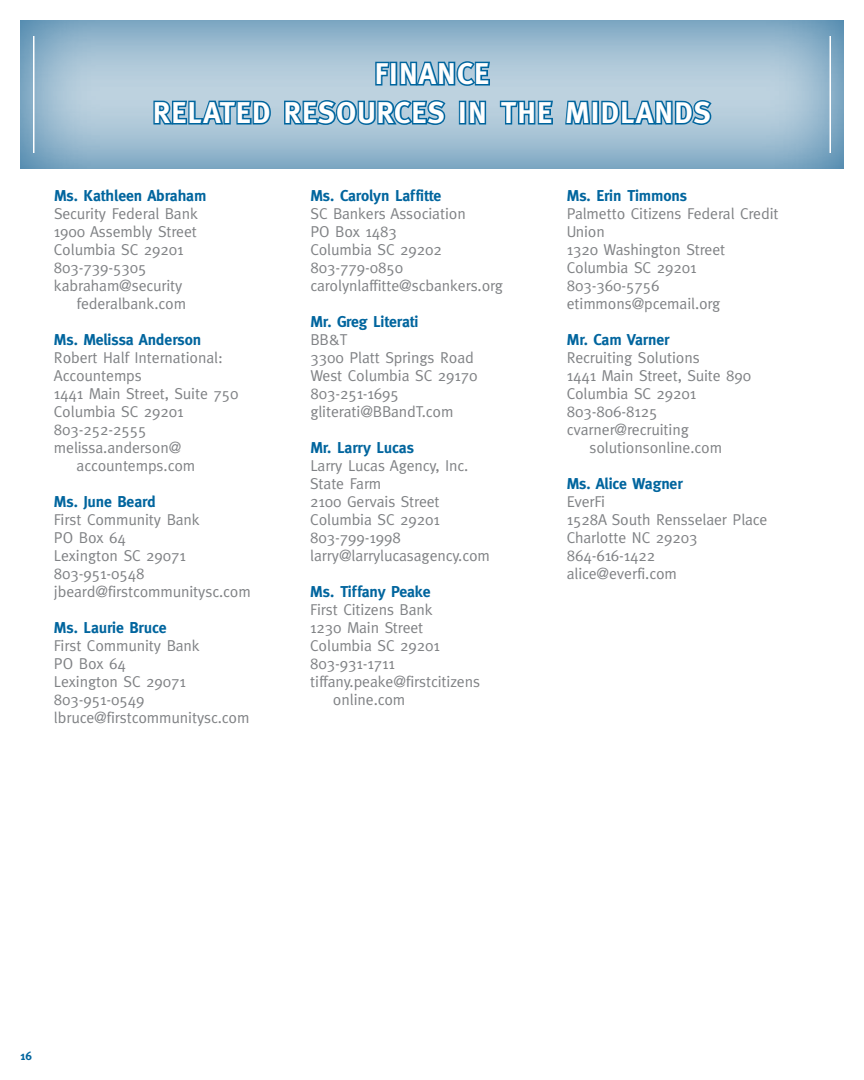
<style>
.page{position:relative;width:864px;height:1080px;background:#fff}
.page>*{position:absolute;margin:0;border:0;box-sizing:border-box;transform-origin:0 0}
.t1{font:700 30px/39px "Meta";letter-spacing:.045em;color:#fff}
.t2{font:15.75px/18px "Meta";letter-spacing:-.005em;color:#808285}
.t3{font:700 15.75px "Meta";letter-spacing:-.005em;color:#00659e}
.t4{font:700 12px "Meta";color:#00659e}
</style>
<div class="page">
<div style="left:20px;top:20px;width:825px;height:151px;background:#00659e;opacity:.75"></div>
<svg style="left:152px;top:99px;width:121px;height:28px;background:#5293b9"></svg>
<svg style="left:283px;top:20px;width:209px;height:151px;background:#89b2cb"></svg>
<svg style="left:498px;top:99px;width:57px;height:27px;background:#5696bb"></svg>
<svg style="left:564px;top:78px;width:28px;height:55px;background:#84b0cb"></svg>
<div style="left:592px;top:101px;width:7px;height:24px;border:3px solid #00659e"></div>
<svg style="left:600px;top:20px;width:114px;height:151px;background:#94b8ce"></svg>
<hr style="left:33px;top:36px;width:1px;height:117px;background:#fff">
<hr style="left:830px;top:36px;width:1px;height:117px;background:#fff">
<h1 class="t1" style="left:153px;top:54px;width:540px;text-indent:222px">finance<br>related resources in the midlands</h1>
<p class="t3" style="left:54px;top:187px;width:154px">Ms. Kathleen Abraham</p>
<p class="t2" style="left:54px;top:205px;width:145px">Security Federal Bank</p>
<p class="t2" style="left:54px;top:223px;width:144px">1900 Assembly Street</p>
<p class="t2" style="left:54px;top:241px;width:131px">Columbia SC 29201</p>
<p class="t2" style="left:54px;top:259px;width:94px">803-739-5305</p>
<p class="t2" style="left:54px;top:277px;width:130px">kabraham@security</p>
<p class="t2" style="left:77px;top:295px;width:111px">federalbank.com</p>
<p class="t3" style="left:54px;top:331px;width:149px">Ms. Melissa Anderson</p>
<p class="t2" style="left:54px;top:349px;width:170px">Robert Half International:</p>
<p class="t2" style="left:54px;top:367px;width:89px">Accountemps</p>
<p class="t2" style="left:54px;top:385px;width:186px">1441 Main Street, Suite 750</p>
<p class="t2" style="left:54px;top:403px;width:131px">Columbia SC 29201</p>
<p class="t2" style="left:54px;top:421px;width:94px">803-252-2555</p>
<p class="t2" style="left:54px;top:439px;width:129px">melissa.anderson@</p>
<p class="t2" style="left:77px;top:457px;width:120px">accountemps.com</p>
<p class="t3" style="left:54px;top:493px;width:103px">Ms. June Beard</p>
<p class="t2" style="left:54px;top:511px;width:198px">First Community Bank<br>PO Box 64<br>Lexington SC 29071<br>803-951-0548 jbeard@firstcommunitysc.com</p>
<p class="t3" style="left:54px;top:619px;width:114px">Ms. Laurie Bruce</p>
<p class="t2" style="left:54px;top:637px;width:197px">First Community Bank<br>PO Box 64<br>Lexington SC 29071<br>803-951-0549 lbruce@firstcommunitysc.com</p>
<p class="t3" style="left:310px;top:187px;width:132px">Ms. Carolyn Laffitte</p>
<p class="t2" style="left:310px;top:205px;width:194px">SC Bankers Association<br>PO Box 1483<br>Columbia SC 29202<br>803-779-0850 carolynlaffitte@scbankers.org</p>
<p class="t3" style="left:310px;top:313px;width:110px">Mr. Greg Literati</p>
<p class="t2" style="left:310px;top:331px;width:169px">BB&amp;T<br>3300 Platt Springs Road<br>West Columbia SC 29170<br>803-251-1695 gliterati@BBandT.com</p>
<p class="t3" style="left:310px;top:439px;width:105px">Mr. Larry Lucas</p>
<p class="t2" style="left:310px;top:457px;width:181px">Larry Lucas Agency, Inc.<br>State Farm<br>2100 Gervais Street<br>Columbia SC 29201<br>803-799-1998 larry@larrylucasagency.com</p>
<p class="t3" style="left:310px;top:583px;width:122px">Ms. Tiffany Peake</p>
<p class="t2" style="left:310px;top:601px;width:124px">First Citizens Bank</p>
<p class="t2" style="left:310px;top:619px;width:115px">1230 Main Street</p>
<p class="t2" style="left:310px;top:637px;width:131px">Columbia SC 29201</p>
<p class="t2" style="left:310px;top:655px;width:86px">803-931-1711</p>
<p class="t2" style="left:310px;top:673px;width:171px">tiffany.peake@firstcitizens</p>
<p class="t2" style="left:333px;top:691px;width:74px">online.com</p>
<p class="t3" style="left:567px;top:187px;width:122px">Ms. Erin Timmons</p>
<p class="t2" style="left:567px;top:205px;width:213px">Palmetto Citizens Federal Credit<br>Union<br>1320 Washington Street<br>Columbia SC 29201<br>803-360-5756 etimmons@pcemail.org</p>
<p class="t3" style="left:567px;top:331px;width:104px">Mr. Cam Varner</p>
<p class="t2" style="left:567px;top:349px;width:135px">Recruiting Solutions</p>
<p class="t2" style="left:567px;top:367px;width:186px">1441 Main Street, Suite 890</p>
<p class="t2" style="left:567px;top:385px;width:131px">Columbia SC 29201</p>
<p class="t2" style="left:567px;top:403px;width:92px">803-806-8125</p>
<p class="t2" style="left:567px;top:421px;width:124px">cvarner@recruiting</p>
<p class="t2" style="left:589px;top:439px;width:134px">solutionsonline.com</p>
<p class="t3" style="left:567px;top:475px;width:117px">Ms. Alice Wagner</p>
<p class="t2" style="left:567px;top:493px;width:202px">EverFi<br>1528A South Rensselaer Place<br>Charlotte NC 29203<br>864-616-1422 alice@everfi.com</p>
<p class="t4" style="left:20px;top:1049px;width:13px">16</p>
</div>
